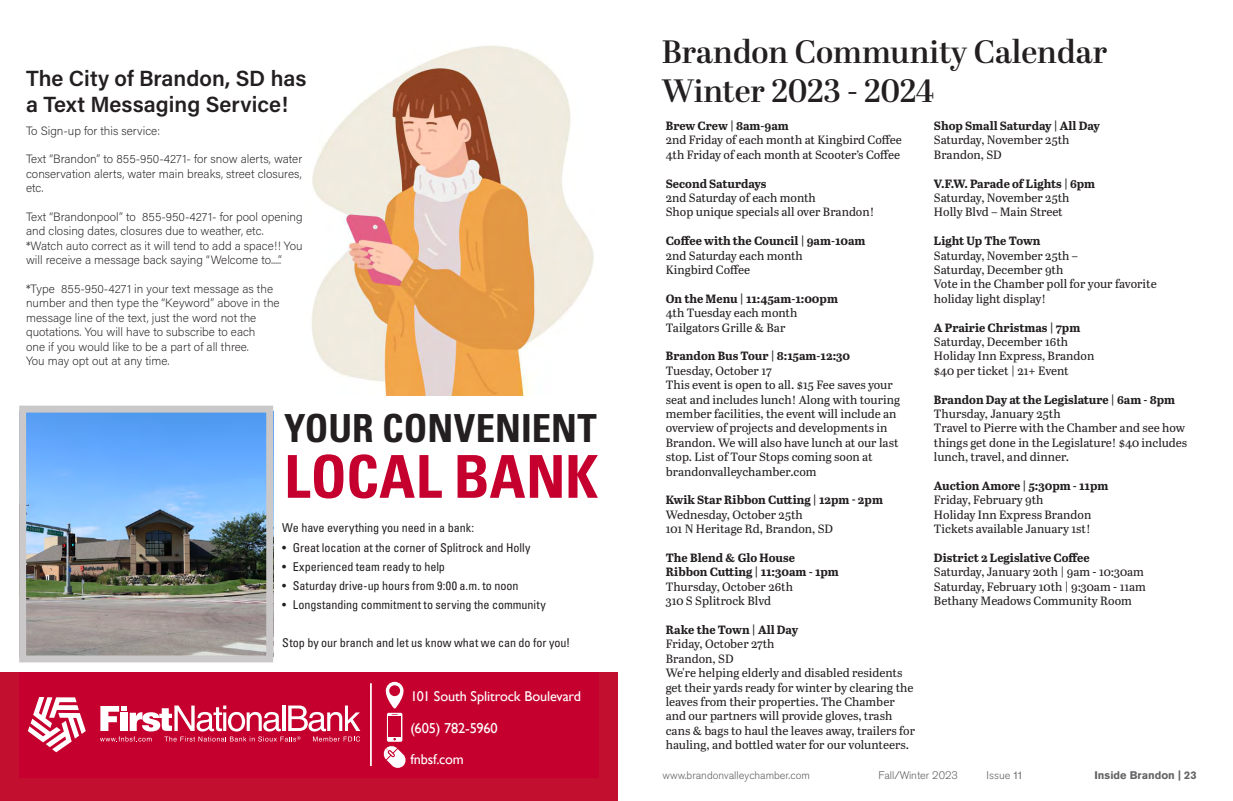
<style>
.page{position:relative;width:1233px;height:801px;background:#fff}
.page>*{position:absolute;margin:0;border:0;box-sizing:border-box;transform-origin:0 0}
.t1{font:700 condensed 59.2px "Univers LT Std";color:#c5002e}
.t2{font:700 condensed 38.7px "Univers LT Std";color:#231f20}
.t3{font:600 32.3px/38.8px "Abril Display";color:#231f20}
.t4{font:22px/26.4px "Acumin Variable Concept";color:#231f20}
.t5{font:14.4px "Gill Sans";letter-spacing:-.01em;color:#fff}
.t6{font:14.2px "Gill Sans";letter-spacing:-.01em;color:#fff}
.t7{font:condensed 12.1px "Univers LT Std";letter-spacing:-.005em;color:#231f20}
.t8{font:12px/14.4px "Abril Text";color:#231f20}
.t9{font:200 12px/14.4px "Acumin Pro";color:#231f20}
.t10{font:700 12px/14.4px "Abril Text";color:#231f20}
.t11{font:300 11px "Akzidenz Grotesk Pro";color:#636366}
.t12{font:700 11px "Akzidenz Grotesk Pro";color:#636366}
.s1{font-weight:400}
.s2{font-size:14px}
</style>
<div class="page">
<img style="left:311px;top:45px;width:283px;height:350px">
<div style="left:0;top:672px;width:618px;height:129px;background:#c20f2f"></div>
<div style="left:19px;top:672px;width:579px;height:106px;background:#c5002e"></div>
<svg style="left:387px;top:713px;width:15px;height:29px"></svg>
<div style="left:388px;top:717px;width:13px;height:20px;background:#c5002e"></div>
<svg style="left:386px;top:682px;width:18px;height:33px"></svg>
<div style="left:389px;top:685px;width:11px;height:11px;background:#c5002e;border-radius:50%"></div>
<svg style="left:383px;top:738px;width:23px;height:30px"></svg>
<hr style="left:370px;top:683px;width:2px;height:83px;background:#fff">
<svg style="left:28px;top:697px;width:58px;height:55px"></svg>
<svg style="left:100px;top:706px;width:260px;height:36px"></svg>
<img style="left:27px;top:414px;width:238px;height:240px">
<div style="left:19px;top:406px;width:254px;height:256px;border:7px solid #cbc8c9"></div>
<p class="t4" style="left:26px;top:64px;width:282px">The City of Brandon, SD has a Text Messaging Service!</p>
<p class="t9" style="left:26px;top:123px;width:136px">To Sign-up for this service:</p>
<p class="t9" style="left:26px;top:152px;width:278px;text-align:justify">Text “Brandon” to 855-950-4271- for snow alerts, water conservation alerts, water main breaks, street closures, etc.</p>
<p class="t9" style="left:26px;top:209px;width:278px">Text “Brandonpool” to 855-950-4271- for pool opening and closing dates, closures due to weather, etc.</p>
<p class="t9" style="left:26px;top:238px;width:278px">*Watch auto correct as it will tend to add a space!! You will receive a message back saying “Welcome to....”.</p>
<p class="t9" style="left:26px;top:281px;width:255px">*Type 855-950-4271 in your text message as the number and then type the “Keyword” above in the message line of the text, just the word not the quotations. You will have to subscribe to each<br>one if you would like to be a part of all three.<br>You may opt out at any time.</p>
<p class="t2" style="left:284px;top:404px;width:314px">YOUR CONVENIENT</p>
<p class="t1" style="left:284px;top:440px;width:316px">LOCAL BANK</p>
<p class="t7" style="left:282px;top:520px;width:193px">We have everything you need in a bank:</p>
<p class="t7" style="left:282px;top:540px;width:250px">• Great location at the corner of Splitrock and Holly</p>
<p class="t7" style="left:282px;top:559px;width:164px">• Experienced team ready to help</p>
<p class="t7" style="left:282px;top:578px;width:238px">• Saturday drive-up hours from 9:00 a.m. to noon</p>
<p class="t7" style="left:282px;top:597px;width:265px">• Longstanding commitment to serving the community</p>
<p class="t7" style="left:282px;top:635px;width:289px">Stop by our branch and let us know what we can do for you!</p>
<p class="t6" style="left:410px;top:687px;width:172px">101 South Splitrock Boulevard</p>
<p class="t5" style="left:410px;top:719px;width:89px">(605) 782-5960</p>
<p class="t6" style="left:410px;top:751px;width:55px">fnbsf.com</p>
<p class="t3" style="left:662px;top:34px;width:447px">Brandon Community Calendar<br>Winter 2023 - 2024</p>
<p class="t10" style="left:666px;top:118px;width:125px">Brew Crew | 8am-9am</p>
<p class="t8" style="left:666px;top:132px;width:238px">2nd Friday of each month at Kingbird Coffee</p>
<p class="t8" style="left:666px;top:147px;width:236px">4th Friday of each month at Scooter’s Coffee</p>
<p class="t10" style="left:666px;top:176px;width:102px">Second Saturdays</p>
<p class="t8" style="left:666px;top:190px;width:152px">2nd Saturday of each month</p>
<p class="t8" style="left:666px;top:204px;width:210px">Shop unique specials all over Brandon!</p>
<p class="t10" style="left:666px;top:233px;width:201px">Coffee with the Council | 9am-10am</p>
<p class="t8" style="left:666px;top:248px;width:139px">2nd Saturday each month</p>
<p class="t8" style="left:666px;top:262px;width:86px">Kingbird Coffee</p>
<p class="t10" style="left:666px;top:291px;width:174px">On the Menu | 11:45am-1:00pm</p>
<p class="t8" style="left:666px;top:305px;width:133px">4th Tuesday each month</p>
<p class="t8" style="left:666px;top:320px;width:121px">Tailgators Grille &amp; Bar</p>
<p class="t10" style="left:666px;top:348px;width:186px">Brandon Bus Tour | 8:15am-12:30<br><span class="s1">Tuesday, October 17</span></p>
<p class="t8" style="left:666px;top:377px;width:236px">This event is open to all. $15 Fee saves your seat and includes lunch! Along with touring member facilities, the event will include an overview of projects and developments in Brandon. We will also have lunch at our last stop. List of Tour Stops coming soon at brandonvalleychamber.com</p>
<p class="t10" style="left:666px;top:492px;width:219px">Kwik Star Ribbon Cutting | 12pm - 2pm</p>
<p class="t8" style="left:666px;top:507px;width:139px">Wednesday, October 25th</p>
<p class="t8" style="left:666px;top:521px;width:169px">101 N Heritage Rd, Brandon, SD</p>
<p class="t10" style="left:666px;top:550px;width:175px">The Blend &amp; Glo House<br>Ribbon Cutting | 11:30am - 1pm<br><span class="s1">Thursday, October 26th</span></p>
<p class="t8" style="left:666px;top:593px;width:107px">310 S Splitrock Blvd</p>
<p class="t10" style="left:666px;top:622px;width:134px">Rake the Town | All Day</p>
<p class="t8" style="left:666px;top:636px;width:110px">Friday, October 27th</p>
<p class="t8" style="left:666px;top:651px;width:69px">Brandon, SD</p>
<p class="t8" style="left:666px;top:665px;width:251px">We're helping elderly and disabled residents get their yards ready for winter by clearing the leaves from their properties. The Chamber and our partners will provide gloves, trash cans &amp; bags to haul the leaves away, trailers for hauling, and bottled water for our volunteers.</p>
<p class="t10" style="left:934px;top:118px;width:168px">Shop Small Saturday | All Day</p>
<p class="t8" style="left:934px;top:132px;width:137px">Saturday, November 25th</p>
<p class="t8" style="left:934px;top:147px;width:69px">Brandon, SD</p>
<p class="t10" style="left:934px;top:176px;width:163px">V.F.W. Parade of Lights | 6pm</p>
<p class="t8" style="left:934px;top:190px;width:137px">Saturday, November 25th</p>
<p class="t8" style="left:934px;top:204px;width:130px">Holly Blvd – Main Street</p>
<p class="t10" style="left:934px;top:233px;width:108px">Light Up The Town</p>
<p class="t8" style="left:934px;top:248px;width:145px">Saturday, November 25th –<br>Saturday, December 9th</p>
<p class="t8" style="left:934px;top:276px;width:224px">Vote in the Chamber poll for your favorite holiday light display!</p>
<p class="t10" style="left:934px;top:320px;width:148px">A Prairie Christmas | 7pm</p>
<p class="t8" style="left:934px;top:334px;width:136px">Saturday, December 16th</p>
<p class="t8" style="left:934px;top:348px;width:162px">Holiday Inn Express, Brandon</p>
<p class="t8" style="left:934px;top:363px;width:136px">$40 per ticket | 21+ Event</p>
<p class="t10" style="left:934px;top:392px;width:243px">Brandon Day at the Legislature | 6am - 8pm</p>
<p class="t8" style="left:934px;top:406px;width:128px">Thursday, January 25th</p>
<p class="t8" style="left:934px;top:420px;width:255px">Travel to Pierre with the Chamber and see how things get done in the Legislature! $40 includes lunch, travel, and dinner.</p>
<p class="t10" style="left:934px;top:478px;width:176px">Auction Amore | 5:30pm - 11pm</p>
<p class="t8" style="left:934px;top:492px;width:111px">Friday, February 9th</p>
<p class="t8" style="left:934px;top:507px;width:159px">Holiday Inn Express Brandon</p>
<p class="t8" style="left:934px;top:521px;width:158px">Tickets available January 1st!</p>
<p class="t10" style="left:934px;top:550px;width:157px">District 2 Legislative Coffee</p>
<p class="t8" style="left:934px;top:564px;width:212px">Saturday, January 20th | 9am - 10:30am</p>
<p class="t8" style="left:934px;top:579px;width:214px">Saturday, February 10th | 9:30am - 11am</p>
<p class="t8" style="left:934px;top:593px;width:199px">Bethany Meadows Community Room</p>
<p class="t11" style="left:663px;top:768px;width:149px">www.brandonvalleychamber.com</p>
<p class="t11" style="left:879px;top:768px;width:81px">Fall/Winter 2023</p>
<p class="t11" style="left:987px;top:768px;width:37px">Issue <span class="s2">11</span></p>
<p class="t12" style="left:1095px;top:768px;width:104px">Inside Brandon | 23</p>
</div>
